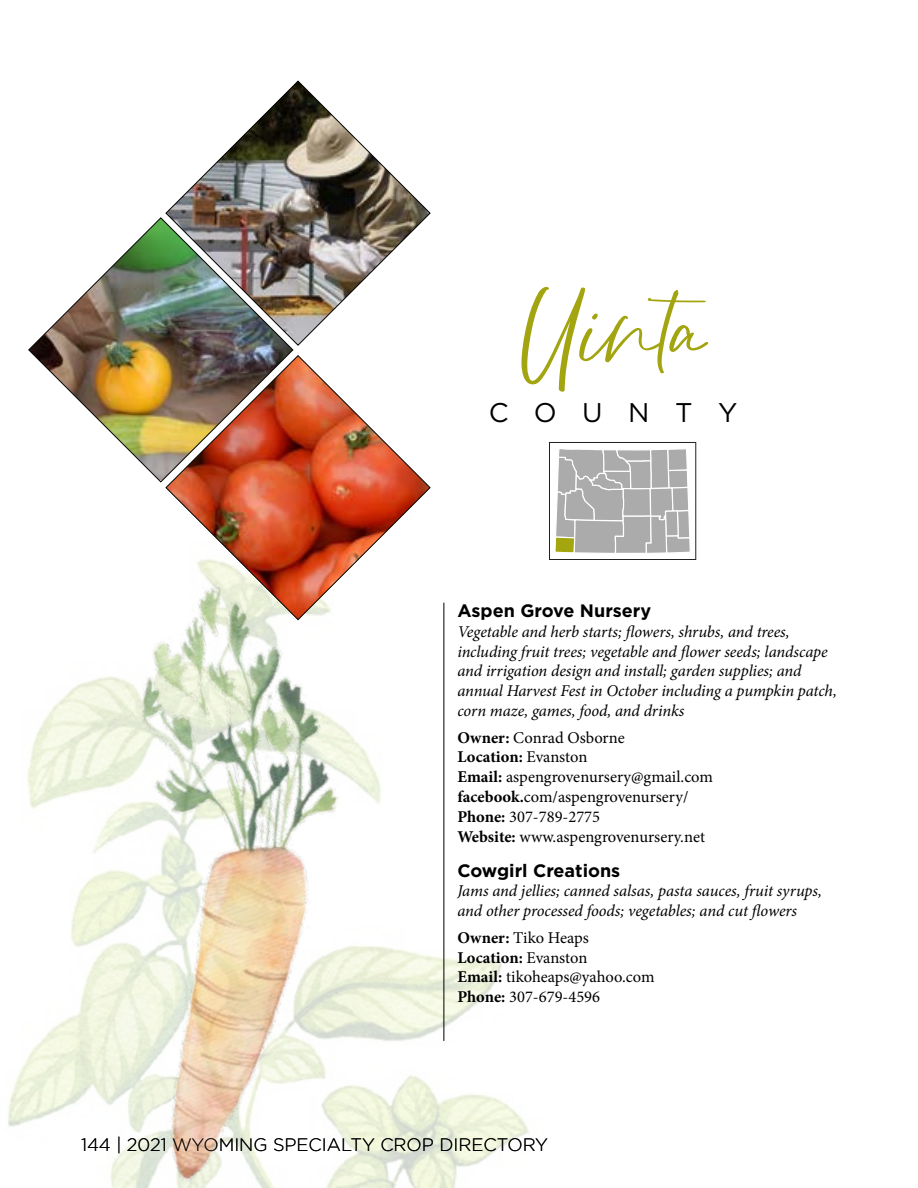
<style>
.page{position:relative;width:918px;height:1188px;background:#fff}
.page>*{position:absolute;margin:0;border:0;box-sizing:border-box;transform-origin:0 0}
.county{font:105px "Strings";color:#a3a510}
.t1{font:27px "Gotham";letter-spacing:.95em;color:#000}
.t2{font:300 18px "Gotham";color:#000}
.name{font:700 18px "Gotham";color:#000}
.description{font:italic 16.5px/19.8px "Minion Pro";letter-spacing:-.01em;color:#000}
.info{font:16.5px "Minion Pro";color:#000}
.info-2{font:700 16.5px "Minion Pro";letter-spacing:.005em;color:#000}
.s1{font-weight:700}
.s2{font-weight:400}
</style>
<div class="page">
<svg style="left:588px;top:442px;width:104px;height:118px"></svg>
<img style="left:160px;top:442px;width:428px;height:715px">
<img style="left:7px;top:538px;width:481px;height:650px">
<img style="left:28px;top:218px;width:265px;height:264px">
<img style="left:166px;top:81px;width:264px;height:265px">
<img style="left:166px;top:355px;width:264px;height:265px">
<hr style="left:444px;top:603px;width:1px;height:438px;background:#000">
<p class="county" style="left:519px;top:271px;width:189px">Uinta</p>
<p class="t1" style="left:489px;top:395px;width:250px">COUNTY</p>
<p class="name" style="left:457px;top:599px;width:195px">Aspen Grove Nursery</p>
<p class="description" style="left:457px;top:622px;width:381px">Vegetable and herb starts; flowers, shrubs, and trees, including fruit trees; vegetable and flower seeds; landscape and irrigation design and install; garden supplies; and annual Harvest Fest in October including a pumpkin patch, corn maze, games, food, and drinks</p>
<p class="info" style="left:457px;top:726px;width:169px"><span class="s1">Owner:</span> Conrad Osborne</p>
<p class="info-2" style="left:457px;top:745px;width:132px">Location: <span class="s2">Evanston</span></p>
<p class="info" style="left:457px;top:766px;width:257px"><span class="s1">Email:</span> aspengrovenursery@gmail.com</p>
<p class="info" style="left:457px;top:786px;width:233px"><span class="s1">facebook.</span>com/aspengrovenursery/</p>
<p class="info" style="left:457px;top:805px;width:144px"><span class="s1">Phone:</span> 307-789-2775</p>
<p class="info" style="left:457px;top:825px;width:249px"><span class="s1">Website:</span> www.aspengrovenursery.net</p>
<p class="name" style="left:457px;top:858px;width:164px">Cowgirl Creations</p>
<p class="description" style="left:457px;top:881px;width:366px">Jams and jellies; canned salsas, pasta sauces, fruit syrups, and other processed foods; vegetables; and cut flowers</p>
<p class="info" style="left:457px;top:927px;width:133px"><span class="s1">Owner:</span> Tiko Heaps</p>
<p class="info-2" style="left:457px;top:946px;width:132px">Location: <span class="s2">Evanston</span></p>
<p class="info" style="left:457px;top:966px;width:199px"><span class="s1">Email:</span> tikoheaps@yahoo.com</p>
<p class="info" style="left:457px;top:986px;width:144px"><span class="s1">Phone:</span> 307-679-4596</p>
<p class="t2" style="left:81px;top:1133px;width:469px">144 | 2021 WYOMING SPECIALTY CROP DIRECTORY</p>
</div>
